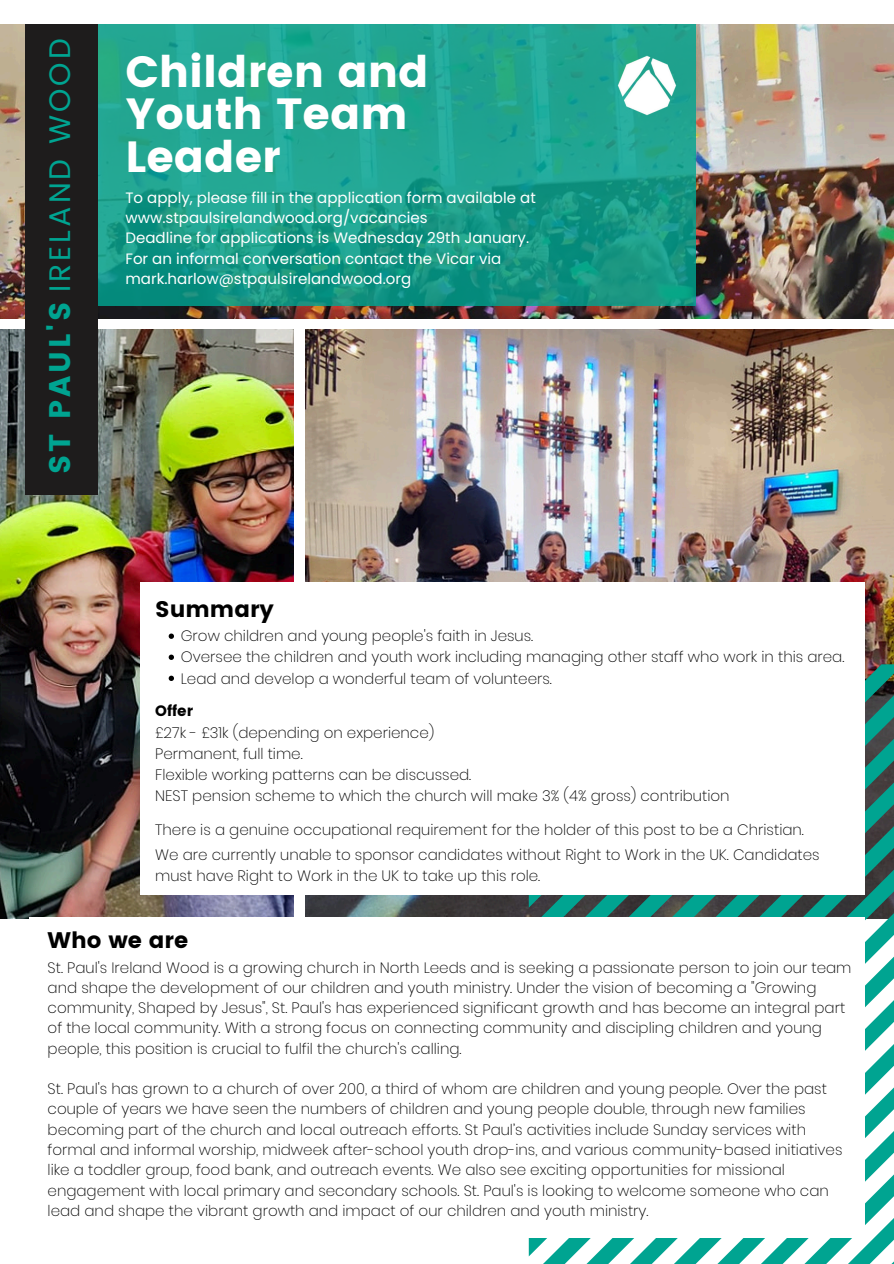
<style>
.page{position:relative;width:894px;height:1264px;background:#fff}
.page>*{position:absolute;margin:0;border:0;box-sizing:border-box;transform-origin:0 0}
.t1{font:43.65px/42.6px "Poppins";color:#fff}
.t2{font:29.7px "Poppins";letter-spacing:.1em;color:#00a491}
.t3{font:22.5px "Poppins";color:#000}
.t4{font:200 15px/20.2px "Poppins";color:#000}
.t5{font:15px/20.2px "Poppins";color:#fff}
.t6{font:15px "Poppins";color:#000}
.s1{font-style:inherit}
</style>
<div class="page">
<img style="left:0;top:329px;width:294px;height:589px">
<img style="left:0;top:24px;width:893px;height:294px">
<img style="left:305px;top:329px;width:588px;height:588px">
<svg style="left:97px;top:24px;width:598px;height:282px;fill:#21a590"></svg>
<svg style="left:528px;top:664px;width:365px;height:599px"></svg>
<div style="left:25px;top:24px;width:72px;height:471px;background:#1e1c1c"></div>
<div style="left:29px;top:917px;width:835px;height:320px;background:#fff"></div>
<img style="left:609px;top:48px;width:75px;height:75px">
<div style="left:140px;top:582px;width:724px;height:312px;background:#fff"></div>
<svg style="left:169px;top:633px;width:5px;height:6px"></svg>
<svg style="left:169px;top:654px;width:5px;height:6px"></svg>
<svg style="left:169px;top:675px;width:5px;height:6px"></svg>
<p class="t2" style="left:43px;top:474px;width:437px;rotate:-90deg"><span class="s1">ST PAUL'S</span> IRELAND WOOD</p>
<h3 class="t1" style="left:125px;top:50px;width:305px">Children and<br>Youth Team<br>Leader</h3>
<p class="t5" style="left:125px;top:187px;width:412px">To apply, please fill in the application form available at www.stpaulsirelandwood.org/vacancies</p>
<p class="t5" style="left:125px;top:228px;width:405px">Deadline for applications is Wednesday 29th January.</p>
<p class="t5" style="left:125px;top:248px;width:377px">For an informal conversation contact the Vicar via mark.harlow@stpaulsirelandwood.org</p>
<p class="t3" style="left:155px;top:595px;width:120px">Summary</p>
<p class="t4" style="left:181px;top:626px;width:354px">Grow children and young people's faith in Jesus.</p>
<p class="t4" style="left:181px;top:647px;width:665px">Oversee the children and youth work including managing other staff who work in this area.</p>
<p class="t4" style="left:181px;top:668px;width:372px">Lead and develop a wonderful team of volunteers.</p>
<h4 class="t6" style="left:155px;top:702px;width:39px">Offer</h4>
<p class="t4" style="left:155px;top:722px;width:280px">£27k - £31k (depending on experience)</p>
<p class="t4" style="left:155px;top:743px;width:149px">Permanent, full time.</p>
<p class="t4" style="left:155px;top:764px;width:317px">Flexible working patterns can be discussed.</p>
<p class="t4" style="left:155px;top:786px;width:575px">NEST pension scheme to which the church will make 3% (4% gross) contribution</p>
<p class="t4" style="left:155px;top:819px;width:650px">There is a genuine occupational requirement for the holder of this post to be a Christian.</p>
<p class="t4" style="left:155px;top:844px;width:665px;line-height:21px">We are currently unable to sponsor candidates without Right to Work in the UK. Candidates must have Right to Work in the UK to take up this role.</p>
<h2 class="t3" style="left:48px;top:927px;width:142px">Who we are</h2>
<p class="t4" style="left:48px;top:957px;width:805px">St. Paul's Ireland Wood is a growing church in North Leeds and is seeking a passionate person to join our team and shape the development of our children and youth ministry. Under the vision of becoming a "Growing community, Shaped by Jesus", St. Paul's has experienced significant growth and has become an integral part of the local community. With a strong focus on connecting community and discipling children and young people, this position is crucial to fulfil the church's calling.</p>
<h1 class="t4" style="left:48px;top:1078px;width:796px">St. Paul's has grown to a church of over 200, a third of whom are children and young people. Over the past couple of years we have seen the numbers of children and young people double, through new families becoming part of the church and local outreach efforts. St Paul’s activities include Sunday services with formal and informal worship, midweek after-school youth drop-ins, and various community-based initiatives like a toddler group, food bank, and outreach events. We also see exciting opportunities for missional engagement with local primary and secondary schools. St. Paul's is looking to welcome someone who can lead and shape the vibrant growth and impact of our children and youth ministry.</h1>
</div>
